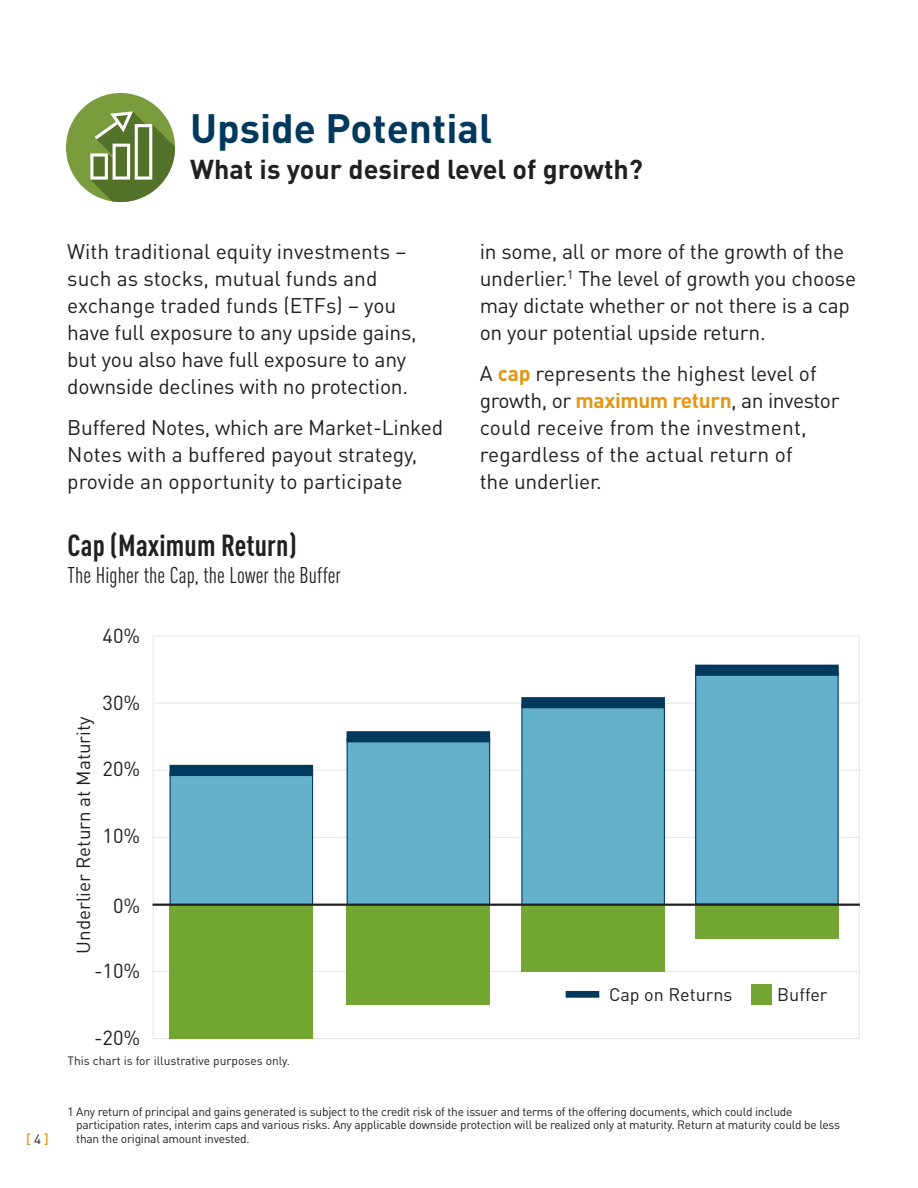
<style>
.page{position:relative;width:918px;height:1188px;background:#fff}
.page>*{position:absolute;margin:0;border:0;box-sizing:border-box;transform-origin:0 0}
.text{font:700 40.5px "DINOT";color:#00395c}
.text-2{font:700 condensed 30px "DINOT";letter-spacing:.005em;color:#231f20}
.text-3{font:700 27px "DINOT";color:#231f20}
.text-4{font:condensed 22.5px "DINOT";letter-spacing:.005em;color:#231f20}
.text-5{font:21px/27px "DINOT";letter-spacing:-.01em;color:#231f20}
.t1{font:20.1px "DINOT";color:#231f20}
.t2{font:18.9px "DINOT";color:#231f20}
.sub2{font:18px "DINOT";color:#231f20}
.text-6{font:500 13.5px "DINOT";color:#e29815}
.footnote{font:12px/13.5px "DINOT";letter-spacing:-.02em;color:#231f20}
.footnote-2{font:12px "DINOT";color:#231f20}
.s1{font-weight:700;color:#e29815}
.s2{font-weight:400;color:#231f20}
</style>
<div class="page">
<div style="left:66px;top:93px;width:109px;height:109px;background:#799c3d;border-radius:50%"></div>
<svg style="left:90px;top:111px;width:85px;height:91px"></svg>
<hr style="left:153px;top:636px;width:1px;height:402px;background:#e6e7e9">
<hr style="left:153px;top:1038px;width:706px;height:1px;background:#e6e7e9">
<hr style="left:153px;top:971px;width:706px;height:1px;background:#e6e7e9">
<hr style="left:153px;top:837px;width:706px;height:1px;background:#e6e7e9">
<hr style="left:153px;top:770px;width:706px;height:1px;background:#e6e7e9">
<hr style="left:153px;top:703px;width:706px;height:1px;background:#e6e7e9">
<hr style="left:153px;top:636px;width:706px;height:1px;background:#e6e7e9">
<hr style="left:859px;top:636px;width:1px;height:403px;background:#e6e7e9">
<div style="left:170px;top:776px;width:143px;height:128px;background:#64b1cc"></div>
<div style="left:521px;top:708px;width:144px;height:196px;background:#64b1cc"></div>
<div style="left:695px;top:676px;width:144px;height:228px;background:#64b1cc"></div>
<div style="left:347px;top:742px;width:143px;height:162px;background:#64b1cc"></div>
<div style="left:170px;top:905px;width:143px;height:134px;background:#73a532"></div>
<div style="left:521px;top:905px;width:144px;height:67px;background:#73a532"></div>
<div style="left:695px;top:905px;width:144px;height:34px;background:#73a532"></div>
<div style="left:347px;top:905px;width:143px;height:100px;background:#73a532"></div>
<div style="left:170px;top:765px;width:143px;height:11px;background:#00395c"></div>
<div style="left:347px;top:731px;width:143px;height:11px;background:#00395c"></div>
<div style="left:521px;top:697px;width:144px;height:11px;background:#00395c"></div>
<div style="left:695px;top:665px;width:144px;height:11px;background:#00395c"></div>
<hr style="left:153px;top:904px;width:707px;height:2px;background:#231f20">
<div style="left:751px;top:984px;width:20px;height:20px;background:#73a532"></div>
<div style="left:566px;top:991px;width:33px;height:7px;background:#00395c"></div>
<p class="text" style="left:190px;top:101px;width:304px">Upside Potential</p>
<p class="text-3" style="left:190px;top:151px;width:455px">What is your desired level of growth?</p>
<p class="text-5" style="left:67px;top:237px;width:351px">With traditional equity investments – such as stocks, mutual funds and exchange traded funds (ETFs) – you have full exposure to any upside gains, but you also have full exposure to any downside declines with no protection.</p>
<p class="text-5" style="left:67px;top:413px;width:377px">Buffered Notes, which are Market-Linked<br>Notes with a buffered payout strategy, provide an opportunity to participate</p>
<p class="text-2" style="left:68px;top:524px;width:231px">Cap (Maximum Return)</p>
<p class="text-4" style="left:68px;top:559px;width:275px">The Higher the Cap, the Lower the Buffer</p>
<p class="t1" style="left:103px;top:622px;width:39px">40%</p>
<p class="text-5" style="left:480px;top:237px;width:378px">in some, all or more of the growth of the underlier.<sup>1</sup> The level of growth you choose may dictate whether or not there is a cap on your potential upside return.</p>
<p class="text-5" style="left:480px;top:359px;width:361px">A <span class="s1">cap</span> represents the highest level of growth, or <span class="s1">maximum return</span>, an investor could receive from the investment, regardless of the actual return of<br>the underlier.</p>
<p class="text-6" style="left:26px;top:1130px;width:24px">[ <span class="s2">4</span> ]</p>
<p class="t2" style="left:70px;top:954px;width:239px;rotate:-90deg">Underlier Return at Maturity</p>
<p class="t1" style="left:103px;top:689px;width:39px">30%</p>
<p class="t1" style="left:103px;top:755px;width:39px">20%</p>
<p class="t1" style="left:103px;top:822px;width:39px">10%</p>
<p class="t1" style="left:113px;top:892px;width:29px">0%</p>
<p class="t1" style="left:94px;top:957px;width:48px">-10%</p>
<p class="t1" style="left:94px;top:1024px;width:48px">-20%</p>
<p class="footnote-2" style="left:68px;top:1052px;width:224px">This chart is for illustrative purposes only.</p>
<p class="sub2" style="left:609px;top:983px;width:125px">Cap on Returns</p>
<p class="sub2" style="left:777px;top:983px;width:52px">Buffer</p>
<p class="footnote" style="left:76px;top:1104px;width:765px;text-indent:-9px">1 Any return of principal and gains generated is subject to the credit risk of the issuer and terms of the offering documents, which could include participation rates, interim caps and various risks. Any applicable downside protection will be realized only at maturity. Return at maturity could be less than the original amount invested.</p>
</div>
